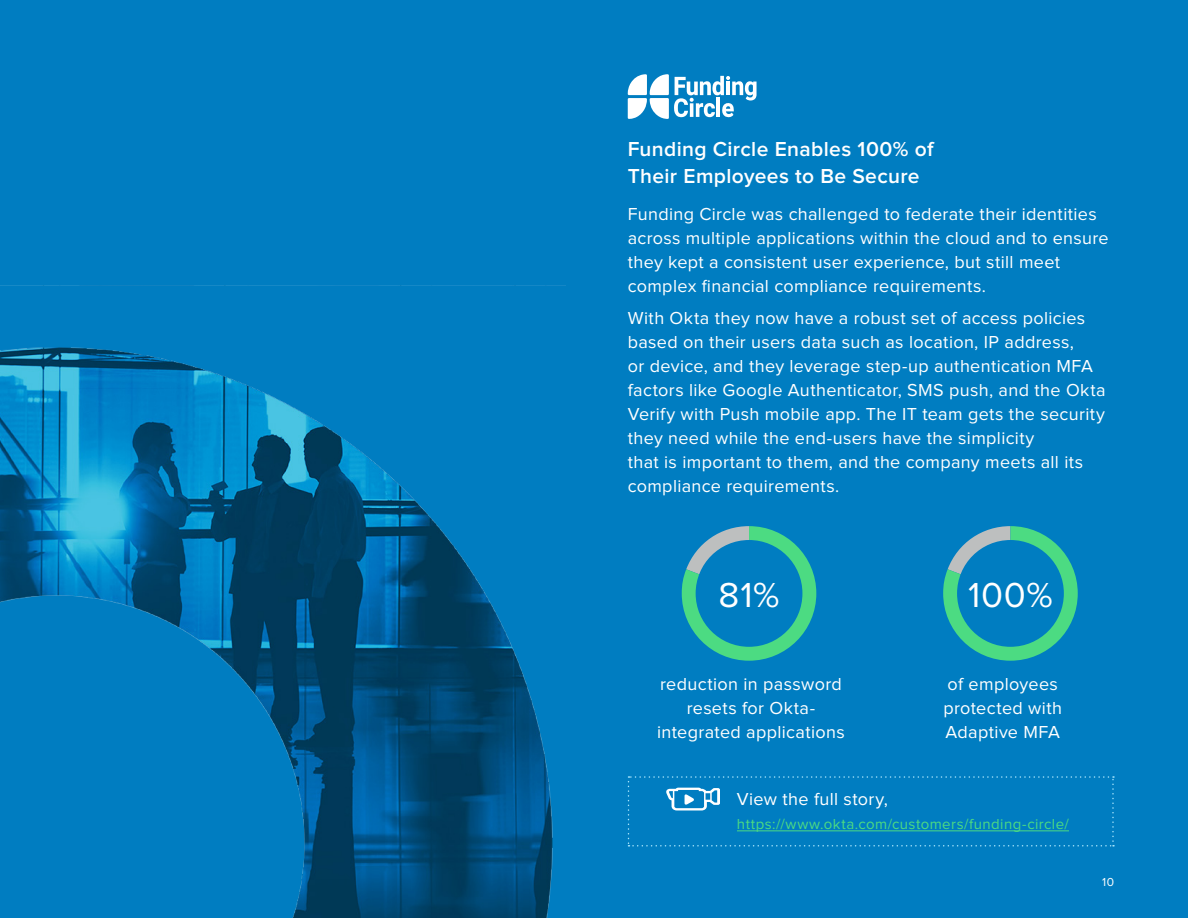
<style>
.page{position:relative;width:1188px;height:918px;background:#007dc1}
.page>*{position:absolute;margin:0;border:0;box-sizing:border-box;transform-origin:0 0}
.Body_copy{font:36px "Proxima Nova";color:#fff}
.Subtitle{font:600 21px/27px "Proxima Nova";letter-spacing:.015em;color:#fff}
.Body_copy-2{font:18px/24px "Proxima Nova";letter-spacing:.02em;color:#fff}
.Body_copy-3{font:15px "Proxima Nova";letter-spacing:.03em;color:#4cdb82}
.t1{font:12px "Proxima Nova";color:#fff}
</style>
<div class="page">
<svg style="left:628px;top:776px;width:486px;height:71px"></svg>
<svg style="left:682px;top:526px;width:134px;height:135px"></svg>
<div style="left:696px;top:540px;width:106px;height:107px;background:#007dc1;border-radius:50%"></div>
<svg style="left:943px;top:526px;width:135px;height:135px"></svg>
<div style="left:957px;top:540px;width:107px;height:107px;background:#007dc1;border-radius:50%"></div>
<svg style="left:628px;top:74px;width:129px;height:45px"></svg>
<img style="left:0;top:347px;width:553px;height:571px">
<p class="Subtitle" style="left:628px;top:136px;width:307px">Funding Circle Enables 100% of<br>Their Employees to Be Secure</p>
<p class="Body_copy-2" style="left:628px;top:203px;width:482px">Funding Circle was challenged to federate their identities across multiple applications within the cloud and to ensure they kept a consistent user experience, but still meet complex financial compliance requirements.</p>
<p class="Body_copy-2" style="left:628px;top:307px;width:479px">With Okta they now have a robust set of access policies based on their users data such as location, IP address,<br>or device, and they leverage step-up authentication MFA factors like Google Authenticator, SMS push, and the Okta Verify with Push mobile app. The IT team gets the security they need while the end-users have the simplicity<br>that is important to them, and the company meets all its compliance requirements.</p>
<p class="Body_copy" style="left:719px;top:578px;width:62px">81%</p>
<p class="Body_copy" style="left:968px;top:578px;width:86px">100%</p>
<p class="Body_copy-2" style="left:657px;top:673px;width:189px;text-align:center">reduction in password resets for Okta&shy;integrated applications</p>
<p class="Body_copy-2" style="left:943px;top:673px;width:120px">of employees protected with<br>Adaptive MFA</p>
<p class="Body_copy-2" style="left:737px;top:788px;width:153px">View the full story,</p>
<p class="Body_copy-3" style="left:737px;top:817px;width:334px">https://www.okta.com/customers/funding-circle/</p>
<p class="t1" style="left:1102px;top:877px;width:13px">10</p>
</div>
